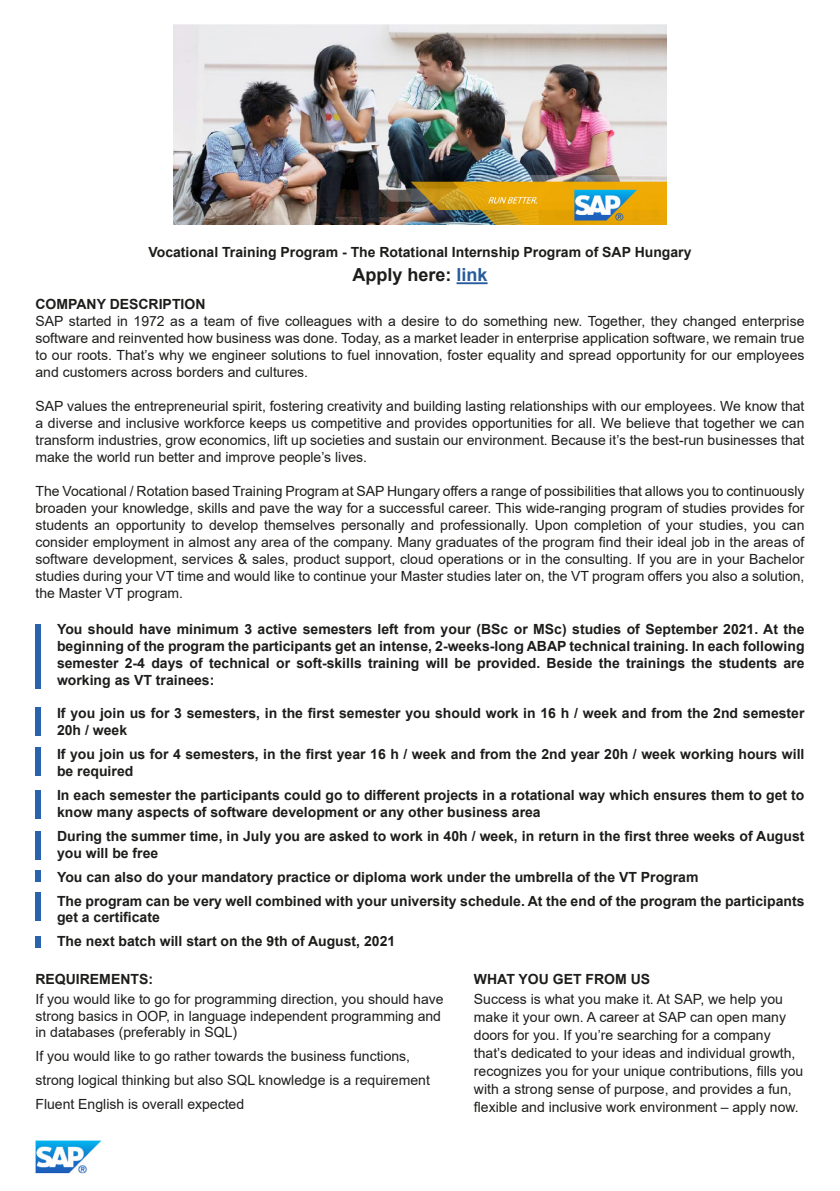
<style>
.page{position:relative;width:840px;height:1191px;background:#fff}
.page>*{position:absolute;margin:0;border:0;box-sizing:border-box;transform-origin:0 0}
.t1{font:700 18px "Arial";color:#1d1d1b}
.t2{font:14px/17px "Arial";color:#1d1d1b;text-align:justify}
.t3{font:700 14px/16.8px "Arial";color:#1d1d1b}
.s1{color:#275b9b}
</style>
<div class="page">
<hr style="left:456px;top:282px;width:31px;height:2px;background:#275b9b">
<img style="left:173px;top:24px;width:493px;height:200px">
<img style="left:35px;top:1140px;width:67px;height:33px">
<div style="left:35px;top:624px;width:6px;height:65px;background:#2963ad"></div>
<div style="left:35px;top:706px;width:6px;height:29px;background:#2963ad"></div>
<div style="left:35px;top:747px;width:6px;height:29px;background:#2963ad"></div>
<div style="left:35px;top:789px;width:6px;height:29px;background:#2963ad"></div>
<div style="left:35px;top:830px;width:6px;height:29px;background:#2963ad"></div>
<div style="left:35px;top:891px;width:6px;height:29px;background:#2963ad"></div>
<div style="left:35px;top:870px;width:6px;height:11px;background:#2963ad"></div>
<div style="left:35px;top:936px;width:6px;height:12px;background:#2963ad"></div>
<p class="t3" style="left:148px;top:244px;width:544px">Vocational Training Program - The Rotational Internship Program of SAP Hungary</p>
<p class="t1" style="left:352px;top:262px;width:137px">Apply here: <span class="s1">link</span></p>
<p class="t3" style="left:35px;top:295px;width:171px">COMPANY DESCRIPTION</p>
<p class="t2" style="left:35px;top:312px;width:770px">SAP started in 1972 as a team of five colleagues with a desire to do something new. Together, they changed enterprise software and reinvented how business was done. Today, as a market leader in enterprise application software, we remain true to our roots. That’s why we engineer solutions to fuel innovation, foster equality and spread opportunity for our employees and customers across borders and cultures.</p>
<p class="t2" style="left:35px;top:397px;width:770px">SAP values the entrepreneurial spirit, fostering creativity and building lasting relationships with our employees. We know that a diverse and inclusive workforce keeps us competitive and provides opportunities for all. We believe that together we can transform industries, grow economics, lift up societies and sustain our environment. Because it’s the best-run businesses that make the world run better and improve people’s lives.</p>
<p class="t2" style="left:35px;top:482px;width:770px">The Vocational / Rotation based Training Program at SAP Hungary offers a range of possibilities that allows you to continuously broaden your knowledge, skills and pave the way for a successful career. This wide-ranging program of studies provides for students an opportunity to develop themselves personally and professionally. Upon completion of your studies, you can consider employment in almost any area of the company. Many graduates of the program find their ideal job in the areas of software development, services &amp; sales, product support, cloud operations or in the consulting. If you are in your Bachelor studies during your VT time and would like to continue your Master studies later on, the VT program offers you also a solution, the Master VT program.</p>
<p class="t3" style="left:57px;top:621px;width:748px;text-align:justify">You should have minimum 3 active semesters left from your (BSc or MSc) studies of September 2021. At the beginning of the program the participants get an intense, 2-weeks-long ABAP technical training. In each following semester 2-4 days of technical or soft-skills training will be provided. Beside the trainings the students are working as VT trainees:</p>
<p class="t3" style="left:57px;top:705px;width:748px">If you join us for 3 semesters, in the first semester you should work in 16 h / week and from the 2nd semester<br>20h / week</p>
<p class="t3" style="left:57px;top:746px;width:748px">If you join us for 4 semesters, in the first year 16 h / week and from the 2nd year 20h / week working hours will be required</p>
<p class="t3" style="left:57px;top:787px;width:748px">In each semester the participants could go to different projects in a rotational way which ensures them to get to know many aspects of software development or any other business area</p>
<p class="t3" style="left:57px;top:827px;width:748px">During the summer time, in July you are asked to work in 40h / week, in return in the first three weeks of August you will be free</p>
<p class="t3" style="left:57px;top:865px;width:748px;line-height:24px">You can also do your mandatory practice or diploma work under the umbrella of the VT Program<br>The program can be very well combined with your university schedule. At the end of the program the participants</p>
<p class="t3" style="left:57px;top:905px;width:339px;line-height:24px">get a certificate<br>The next batch will start on the 9th of August, 2021</p>
<p class="t3" style="left:35px;top:970px;width:119px">REQUIREMENTS:</p>
<p class="t3" style="left:473px;top:970px;width:178px">WHAT YOU GET FROM US</p>
<p class="t2" style="left:473px;top:989px;width:331px;line-height:18px;text-align:left">Success is what you make it. At SAP, we help you make it your own. A career at SAP can open many doors for you. If you’re searching for a company that’s dedicated to your ideas and individual growth, recognizes you for your unique contributions, fills you with a strong sense of purpose, and provides a fun, flexible and inclusive work environment – apply now.</p>
<p class="t2" style="left:35px;top:990px;width:409px;text-align:left">If you would like to go for programming direction, you should have strong basics in OOP, in language independent programming and in databases (preferably in SQL)</p>
<p class="t2" style="left:35px;top:1044px;width:396px;line-height:24px;text-align:left">If you would like to go rather towards the business functions, strong logical thinking but also SQL knowledge is a requirement<br>Fluent English is overall expected</p>
</div>
